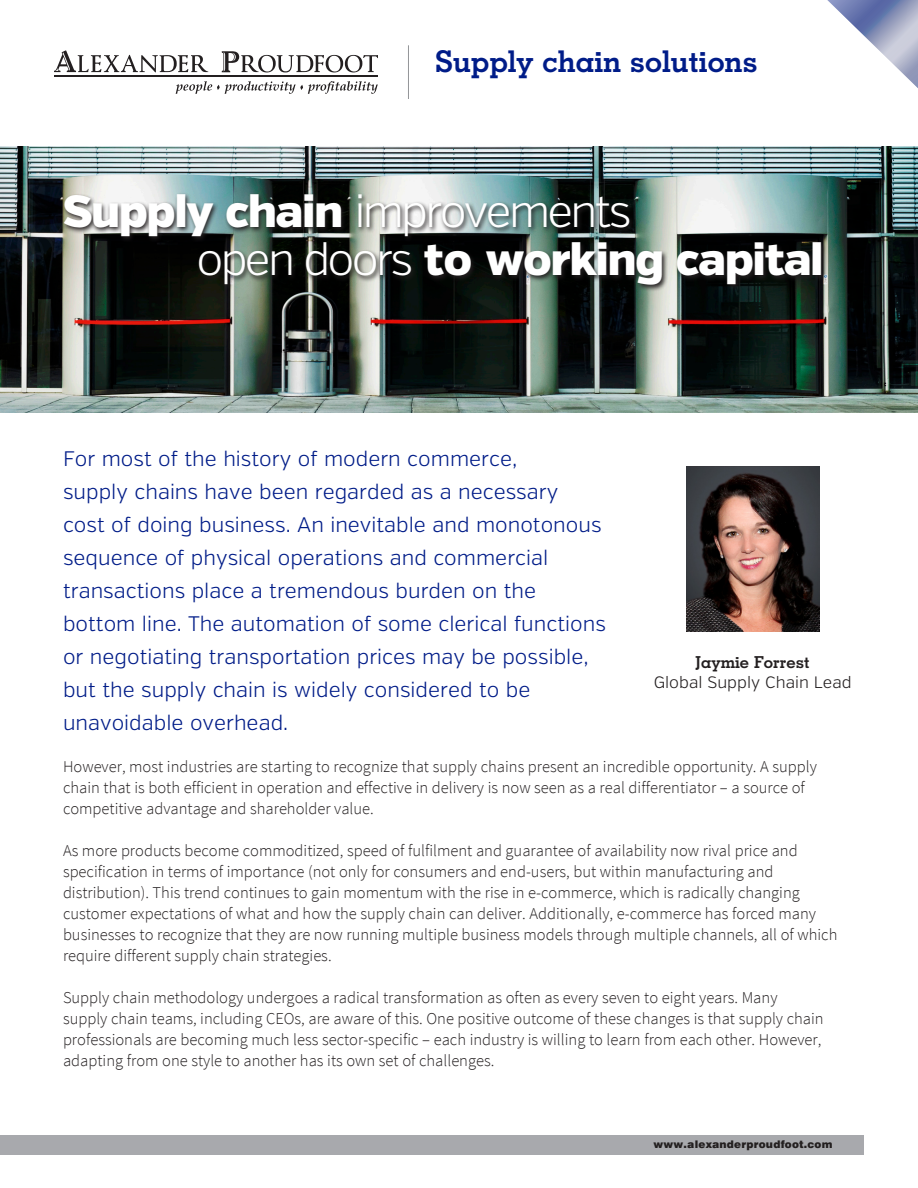
<style>
.page{position:relative;width:918px;height:1188px;background:#fff}
.page>*{position:absolute;margin:0;border:0;box-sizing:border-box;transform-origin:0 0}
.BODY_HEADINGS{font:900 45px "Verb";letter-spacing:-.02em;color:#fff}
.BODY_HEADINGS-2{font:300 45px "Verb";letter-spacing:-.06em;color:#fff}
.BODY_HEADINGS-3{font:700 30px "Geometric Slab 703 BT";color:#001c88}
.BODY_COPY{font:300 21px/33px "Verb";color:#001c88}
.BODY_COPY-2{font:300 16.5px/21px "Source Sans Pro";color:#231f20}
.BODY_COPY-3{font:300 16.5px "Verb";color:#231f20}
.BODY_COPY-4{font:700 16.5px "Geometric Slab 703 BT";color:#231f20}
.BODY_COPY-5{font:900 10.5px "Swiss 721 BT";letter-spacing:.02em;color:#231f20}
.s1{font-weight:900}
.s2{font-weight:300}
</style>
<div class="page">
<div style="left:0;top:1135px;width:864px;height:20px;background:#a8a9ad"></div>
<hr style="left:54px;top:75px;width:324px;height:1px;background:#231f20">
<svg style="left:176px;top:81px;width:202px;height:13px"></svg>
<svg style="left:54px;top:50px;width:324px;height:22px"></svg>
<hr style="left:408px;top:45px;width:1px;height:54px;background:#939598">
<img style="left:0;top:146px;width:918px;height:267px">
<svg style="left:827px;top:0;width:91px;height:88px"></svg>
<img style="left:686px;top:467px;width:134px;height:165px">
<div style="left:62px;top:192px;width:766px;height:100px;background:#231f20;opacity:.94"></div>
<p class="BODY_HEADINGS-3" style="left:434px;top:44px;width:325px">Supply chain solutions</p>
<p class="BODY_HEADINGS-2" style="left:63px;top:185px;width:570px"><span class="s1">Supply chain</span> improvements</p>
<p class="BODY_HEADINGS" style="left:197px;top:232px;width:628px"><span class="s2">open doors</span> to working capital</p>
<p class="BODY_COPY" style="left:63px;top:442px;width:544px">For most of the history of modern commerce,<br>supply chains have been regarded as a necessary<br>cost of doing business. An inevitable and monotonous sequence of physical operations and commercial transactions place a tremendous burden on the bottom line. The automation of some clerical functions or negotiating transportation prices may be possible, but the supply chain is widely considered to be unavoidable overhead.</p>
<p class="BODY_COPY-2" style="left:63px;top:756px;width:755px">However, most industries are starting to recognize that supply chains present an incredible opportunity. A supply chain that is both efficient in operation and effective in delivery is now seen as a real differentiator – a source of competitive advantage and shareholder value.</p>
<p class="BODY_COPY-2" style="left:63px;top:840px;width:776px">As more products become commoditized, speed of fulfilment and guarantee of availability now rival price and specification in terms of importance (not only for consumers and end-users, but within manufacturing and distribution). This trend continues to gain momentum with the rise in e-commerce, which is radically changing customer expectations of what and how the supply chain can deliver. Additionally, e-commerce has forced many businesses to recognize that they are now running multiple business models through multiple channels, all of which require different supply chain strategies.</p>
<p class="BODY_COPY-2" style="left:63px;top:987px;width:762px">Supply chain methodology undergoes a radical transformation as often as every seven to eight years. Many supply chain teams, including CEOs, are aware of this. One positive outcome of these changes is that supply chain professionals are becoming much less sector-specific – each industry is willing to learn from each other. However, adapting from one style to another has its own set of challenges.</p>
<p class="BODY_COPY-4" style="left:696px;top:652px;width:116px">Jaymie Forrest</p>
<p class="BODY_COPY-3" style="left:654px;top:672px;width:199px">Global Supply Chain Lead</p>
<p class="BODY_COPY-5" style="left:654px;top:1138px;width:180px">www.alexanderproudfoot.com</p>
</div>
